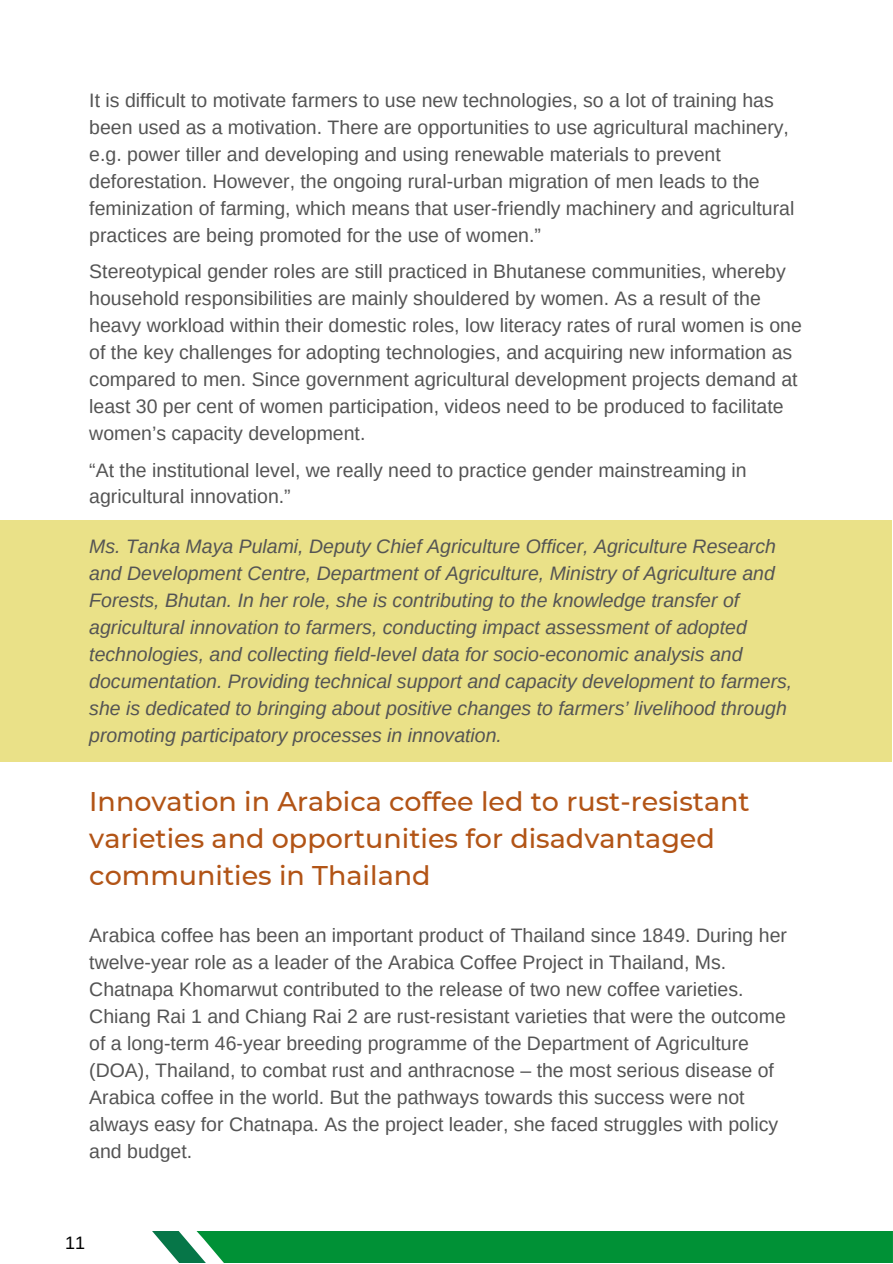
<style>
.page{position:relative;width:893px;height:1264px;background:#fff}
.page>*{position:absolute;margin:0;border:0;box-sizing:border-box;transform-origin:0 0}
.t1{font:500 27px/37px "Montserrat";color:#b25416}
.t2{font:19.5px/26.8px "Arimo";color:#545454}
.t3{font:italic 19.5px/27px "Arimo";color:#545454}
.t4{font:18px "Arimo";color:#000}
</style>
<div class="page">
<svg style="left:152px;top:1231px;width:740px;height:31px"></svg>
<div style="left:0;top:520px;width:891px;height:241px;background:#eae188"></div>
<p class="t2" style="left:89px;top:87px;width:706px">It is difficult to motivate farmers to use new technologies, so a lot of training has been used as a motivation. There are opportunities to use agricultural machinery, e.g. power tiller and developing and using renewable materials to prevent deforestation. However, the ongoing rural-urban migration of men leads to the feminization of farming, which means that user-friendly machinery and agricultural practices are being promoted for the use of women.”</p>
<p class="t2" style="left:89px;top:258px;width:714px">Stereotypical gender roles are still practiced in Bhutanese communities, whereby household responsibilities are mainly shouldered by women. As a result of the heavy workload within their domestic roles, low literacy rates of rural women is one of the key challenges for adopting technologies, and acquiring new information as compared to men. Since government agricultural development projects demand at least 30 per cent of women participation, videos need to be produced to facilitate women’s capacity development.</p>
<p class="t2" style="left:89px;top:456px;width:659px">“At the institutional level, we really need to practice gender mainstreaming in agricultural innovation.”</p>
<p class="t3" style="left:89px;top:533px;width:704px">Ms. Tanka Maya Pulami, Deputy Chief Agriculture Officer, Agriculture Research and Development Centre, Department of Agriculture, Ministry of Agriculture and Forests, Bhutan. In her role, she is contributing to the knowledge transfer of agricultural innovation to farmers, conducting impact assessment of adopted technologies, and collecting field-level data for socio-economic analysis and documentation. Providing technical support and capacity development to farmers, she is dedicated to bringing about positive changes to farmers’ livelihood through promoting participatory processes in innovation.</p>
<h1 class="t1" style="left:89px;top:783px;width:662px">Innovation in Arabica coffee led to rust-resistant varieties and opportunities for disadvantaged communities in Thailand</h1>
<p class="t2" style="left:89px;top:921px;width:699px">Arabica coffee has been an important product of Thailand since 1849. During her twelve-year role as a leader of the Arabica Coffee Project in Thailand, Ms.<br>Chatnapa Khomarwut contributed to the release of two new coffee varieties.<br>Chiang Rai 1 and Chiang Rai 2 are rust-resistant varieties that were the outcome of a long-term 46-year breeding programme of the Department of Agriculture (DOA), Thailand, to combat rust and anthracnose – the most serious disease of Arabica coffee in the world. But the pathways towards this success were not always easy for Chatnapa. As the project leader, she faced struggles with policy and budget.</p>
<p class="t4" style="left:65px;top:1233px;width:21px">11</p>
</div>
